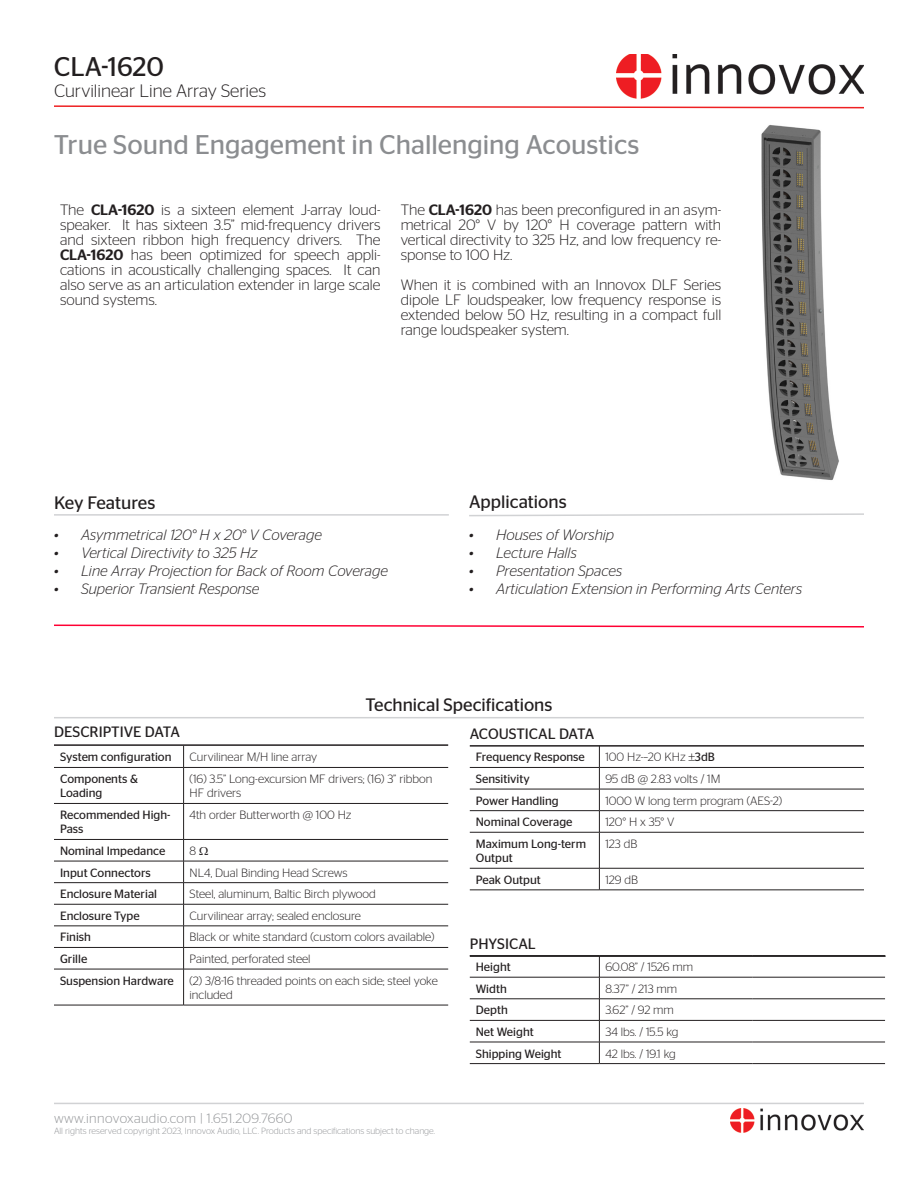
<style>
.page{position:relative;width:918px;height:1188px;background:#fff}
.page>*{position:absolute;margin:0;border:0;box-sizing:border-box;transform-origin:0 0}
.t1{font:27px "Stag Sans";color:#8b8d90}
.t2{font:27px "Stag Sans";color:#231f20}
.t3{font:18px "Stag Sans";color:#231f20}
.t4{font:300 18px "Stag Sans";color:#231f20}
.t5{font:300 15px/15px "Stag Sans";color:#231f20;text-align:justify}
.t6{font:italic 300 15px "Stag Sans";color:#231f20}
.t7{font:15px "Stag Sans";color:#231f20}
.t8{font:300 13.5px "Stag Sans";letter-spacing:.03em;color:#939598}
.t9{font:300 12px/14.4px "Stag Sans";color:#231f20}
.t10{font:12px/14.4px "Stag Sans";color:#231f20}
.t11{font:300 9px "Stag Sans";color:#939598}
.s1{font-weight:500}
.s2{font-weight:400}
</style>
<div class="page">
<img style="left:731px;top:1108px;width:133px;height:25px">
<hr style="left:54px;top:1103px;width:810px;height:1px;background:#d1d2d4">
<img style="left:616px;top:54px;width:248px;height:45px">
<svg style="left:54px;top:105px;width:810px;height:4px"></svg>
<svg style="left:54px;top:624px;width:810px;height:4px"></svg>
<svg style="left:469px;top:513px;width:395px;height:4px"></svg>
<hr style="left:54px;top:514px;width:395px;height:2px;background:#d1d2d4">
<img style="left:761px;top:125px;width:78px;height:356px">
<svg style="left:183px;top:746px;width:1px;height:21px"></svg>
<hr style="left:54px;top:767px;width:130px;height:1px;background:#231f20">
<hr style="left:184px;top:767px;width:264px;height:1px;background:#231f20">
<hr style="left:183px;top:768px;width:1px;height:35px;background:#231f20">
<hr style="left:54px;top:803px;width:130px;height:1px;background:#231f20">
<hr style="left:184px;top:803px;width:264px;height:1px;background:#231f20">
<hr style="left:183px;top:804px;width:1px;height:35px;background:#231f20">
<hr style="left:54px;top:839px;width:130px;height:1px;background:#231f20">
<hr style="left:184px;top:839px;width:264px;height:1px;background:#231f20">
<hr style="left:54px;top:861px;width:130px;height:1px;background:#231f20">
<hr style="left:184px;top:861px;width:264px;height:1px;background:#231f20">
<hr style="left:54px;top:882px;width:130px;height:1px;background:#231f20">
<hr style="left:184px;top:882px;width:264px;height:1px;background:#231f20">
<hr style="left:54px;top:904px;width:130px;height:1px;background:#231f20">
<hr style="left:184px;top:904px;width:264px;height:1px;background:#231f20">
<hr style="left:54px;top:926px;width:130px;height:1px;background:#231f20">
<hr style="left:184px;top:926px;width:264px;height:1px;background:#231f20">
<hr style="left:54px;top:947px;width:130px;height:1px;background:#231f20">
<hr style="left:184px;top:947px;width:264px;height:1px;background:#231f20">
<svg style="left:183px;top:840px;width:1px;height:129px"></svg>
<hr style="left:54px;top:969px;width:130px;height:1px;background:#231f20">
<hr style="left:184px;top:969px;width:264px;height:1px;background:#231f20">
<hr style="left:183px;top:969px;width:1px;height:36px;background:#231f20">
<hr style="left:54px;top:1005px;width:130px;height:1px;background:#231f20">
<hr style="left:184px;top:1005px;width:264px;height:1px;background:#231f20">
<hr style="left:470px;top:767px;width:129px;height:1px;background:#231f20">
<hr style="left:599px;top:767px;width:265px;height:1px;background:#231f20">
<hr style="left:470px;top:789px;width:129px;height:1px;background:#231f20">
<hr style="left:599px;top:789px;width:265px;height:1px;background:#231f20">
<hr style="left:470px;top:810px;width:129px;height:1px;background:#231f20">
<hr style="left:599px;top:810px;width:265px;height:1px;background:#231f20">
<svg style="left:599px;top:747px;width:1px;height:85px"></svg>
<hr style="left:470px;top:832px;width:129px;height:1px;background:#231f20">
<hr style="left:599px;top:832px;width:265px;height:1px;background:#231f20">
<hr style="left:599px;top:832px;width:1px;height:36px;background:#231f20">
<hr style="left:470px;top:868px;width:129px;height:1px;background:#231f20">
<hr style="left:599px;top:868px;width:265px;height:1px;background:#231f20">
<svg style="left:599px;top:868px;width:1px;height:22px"></svg>
<hr style="left:470px;top:890px;width:129px;height:1px;background:#231f20">
<hr style="left:599px;top:890px;width:265px;height:1px;background:#231f20">
<hr style="left:470px;top:977px;width:129px;height:1px;background:#231f20">
<hr style="left:599px;top:977px;width:154px;height:1px;background:#231f20">
<hr style="left:753px;top:977px;width:132px;height:1px;background:#231f20">
<hr style="left:470px;top:999px;width:129px;height:1px;background:#231f20">
<hr style="left:599px;top:999px;width:154px;height:1px;background:#231f20">
<hr style="left:753px;top:999px;width:132px;height:1px;background:#231f20">
<hr style="left:470px;top:1020px;width:129px;height:1px;background:#231f20">
<hr style="left:599px;top:1020px;width:154px;height:1px;background:#231f20">
<hr style="left:753px;top:1020px;width:132px;height:1px;background:#231f20">
<hr style="left:470px;top:1042px;width:129px;height:1px;background:#231f20">
<hr style="left:599px;top:1042px;width:154px;height:1px;background:#231f20">
<svg style="left:599px;top:957px;width:1px;height:106px"></svg>
<hr style="left:753px;top:1042px;width:132px;height:1px;background:#231f20">
<hr style="left:470px;top:1063px;width:129px;height:1px;background:#231f20">
<hr style="left:599px;top:1063px;width:154px;height:1px;background:#231f20">
<hr style="left:753px;top:1063px;width:132px;height:1px;background:#231f20">
<hr style="left:54px;top:744px;width:394px;height:2px;background:#231f20">
<hr style="left:470px;top:745px;width:394px;height:2px;background:#231f20">
<hr style="left:470px;top:955px;width:416px;height:2px;background:#231f20">
<hr style="left:54px;top:717px;width:810px;height:1px;background:#d1d2d4">
<h1 class="t2" style="left:54px;top:51px;width:112px">CLA-1620</h1>
<p class="t4" style="left:54px;top:81px;width:214px">Curvilinear Line Array Series</p>
<p class="t1" style="left:54px;top:129px;width:587px">True Sound Engagement in Challenging Acoustics</p>
<p class="t5" style="left:60px;top:202px;width:322px">The <span class="s1">CLA-1620</span> is a sixteen element J-array loud&shy;speaker. It has sixteen 3.5” mid-frequency drivers and sixteen ribbon high frequency drivers. The <span class="s1">CLA-1620</span> has been optimized for speech appli&shy;cations in acoustically challenging spaces. It can also serve as an articulation extender in large scale sound systems.</p>
<p class="t5" style="left:401px;top:202px;width:322px">The <span class="s1">CLA-1620</span> has been preconfigured in an asym&shy;metrical 20° V by 120° H coverage pattern with vertical directivity to 325 Hz, and low frequency re&shy;sponse to 100 Hz.</p>
<p class="t5" style="left:401px;top:277px;width:322px">When it is combined with an Innovox DLF Series dipole LF loudspeaker, low frequency response is extended below 50 Hz, resulting in a compact full range loudspeaker system.</p>
<p class="t3" style="left:54px;top:492px;width:103px">Key Features</p>
<p class="t6" style="left:54px;top:527px;width:269px">• Asymmetrical 120° H x 20° V Coverage</p>
<p class="t6" style="left:54px;top:545px;width:205px">• Vertical Directivity to 325 Hz</p>
<p class="t6" style="left:54px;top:563px;width:335px">• Line Array Projection for Back of Room Coverage</p>
<p class="t6" style="left:54px;top:581px;width:207px">• Superior Transient Response</p>
<p class="t3" style="left:469px;top:492px;width:99px">Applications</p>
<p class="t6" style="left:469px;top:526px;width:147px">• Houses of Worship</p>
<p class="t6" style="left:469px;top:544px;width:109px">• Lecture Halls</p>
<p class="t6" style="left:469px;top:562px;width:155px">• Presentation Spaces</p>
<p class="t6" style="left:469px;top:580px;width:335px">• Articulation Extension in Performing Arts Centers</p>
<p class="t3" style="left:366px;top:695px;width:188px">Technical Specifications</p>
<p class="t7" style="left:54px;top:723px;width:128px">DESCRIPTIVE DATA</p>
<p class="t7" style="left:470px;top:725px;width:126px">ACOUSTICAL DATA</p>
<p class="t10" style="left:60px;top:750px;width:113px">System configuration</p>
<p class="t9" style="left:190px;top:750px;width:129px">Curvilinear M/H line array</p>
<p class="t10" style="left:60px;top:772px;width:80px">Components &amp;<br>Loading</p>
<p class="t9" style="left:190px;top:772px;width:244px">(16) 3.5” Long-excursion MF drivers; (16) 3” ribbon<br>HF drivers</p>
<p class="t10" style="left:60px;top:808px;width:112px">Recommended High-<br>Pass</p>
<p class="t9" style="left:190px;top:808px;width:163px">4th order Butterworth @ 100 Hz</p>
<p class="t10" style="left:60px;top:844px;width:107px">Nominal Impedance</p>
<p class="t9" style="left:190px;top:844px;width:8px">8</p>
<p class="t10" style="left:60px;top:865px;width:92px">Input Connectors</p>
<p class="t9" style="left:190px;top:865px;width:159px">NL4, Dual Binding Head Screws</p>
<p class="t10" style="left:60px;top:887px;width:99px">Enclosure Material</p>
<p class="t9" style="left:190px;top:887px;width:188px">Steel, aluminum, Baltic Birch plywood</p>
<p class="t10" style="left:60px;top:908px;width:81px">Enclosure Type</p>
<p class="t9" style="left:190px;top:908px;width:173px">Curvilinear array; sealed enclosure</p>
<p class="t10" style="left:60px;top:930px;width:33px">Finish</p>
<p class="t9" style="left:190px;top:930px;width:246px">Black or white standard (custom colors available)</p>
<p class="t10" style="left:60px;top:952px;width:29px">Grille</p>
<p class="t9" style="left:190px;top:952px;width:123px">Painted, perforated steel</p>
<p class="t10" style="left:60px;top:973px;width:115px">Suspension Hardware</p>
<p class="t9" style="left:190px;top:973px;width:250px">(2) 3/8-16 threaded points on each side; steel yoke included</p>
<p class="t8" style="left:54px;top:1111px;width:240px">www.innovoxaudio.com | 1.651.209.7660</p>
<p class="t11" style="left:54px;top:1126px;width:383px">All rights reserved copyright 2023, Innovox Audio, LLC. Products and specifications subject to change.</p>
<p class="t10" style="left:476px;top:750px;width:111px">Frequency Response</p>
<p class="t9" style="left:605px;top:750px;width:111px">100 Hz-–20 KHz <span class="s2">3dB</span></p>
<p class="t10" style="left:476px;top:772px;width:55px">Sensitivity</p>
<p class="t9" style="left:605px;top:772px;width:117px">95 dB @ 2.83 volts / 1M</p>
<p class="t10" style="left:476px;top:793px;width:85px">Power Handling</p>
<p class="t9" style="left:605px;top:793px;width:178px">1000 W long term program (AES-2)</p>
<p class="t10" style="left:476px;top:815px;width:98px">Nominal Coverage</p>
<p class="t9" style="left:605px;top:815px;width:71px">120° H x 35° V</p>
<p class="t10" style="left:476px;top:836px;width:112px">Maximum Long-term<br>Output</p>
<p class="t9" style="left:605px;top:836px;width:33px">123 dB</p>
<p class="t10" style="left:476px;top:872px;width:67px">Peak Output</p>
<p class="t9" style="left:605px;top:872px;width:34px">129 dB</p>
<p class="t7" style="left:470px;top:935px;width:68px">PHYSICAL</p>
<p class="t10" style="left:476px;top:960px;width:36px">Height</p>
<p class="t9" style="left:605px;top:960px;width:89px">60.08” / 1526 mm</p>
<p class="t10" style="left:476px;top:981px;width:33px">Width</p>
<p class="t9" style="left:605px;top:981px;width:73px">8.37” / 213 mm</p>
<p class="t10" style="left:476px;top:1003px;width:34px">Depth</p>
<p class="t9" style="left:605px;top:1003px;width:70px">3.62” / 92 mm</p>
<p class="t10" style="left:476px;top:1025px;width:59px">Net Weight</p>
<p class="t9" style="left:605px;top:1024px;width:75px">34 lbs. / 15.5 kg</p>
<p class="t10" style="left:476px;top:1046px;width:87px">Shipping Weight</p>
<p class="t9" style="left:605px;top:1046px;width:72px">42 lbs. / 19.1 kg</p>
</div>
